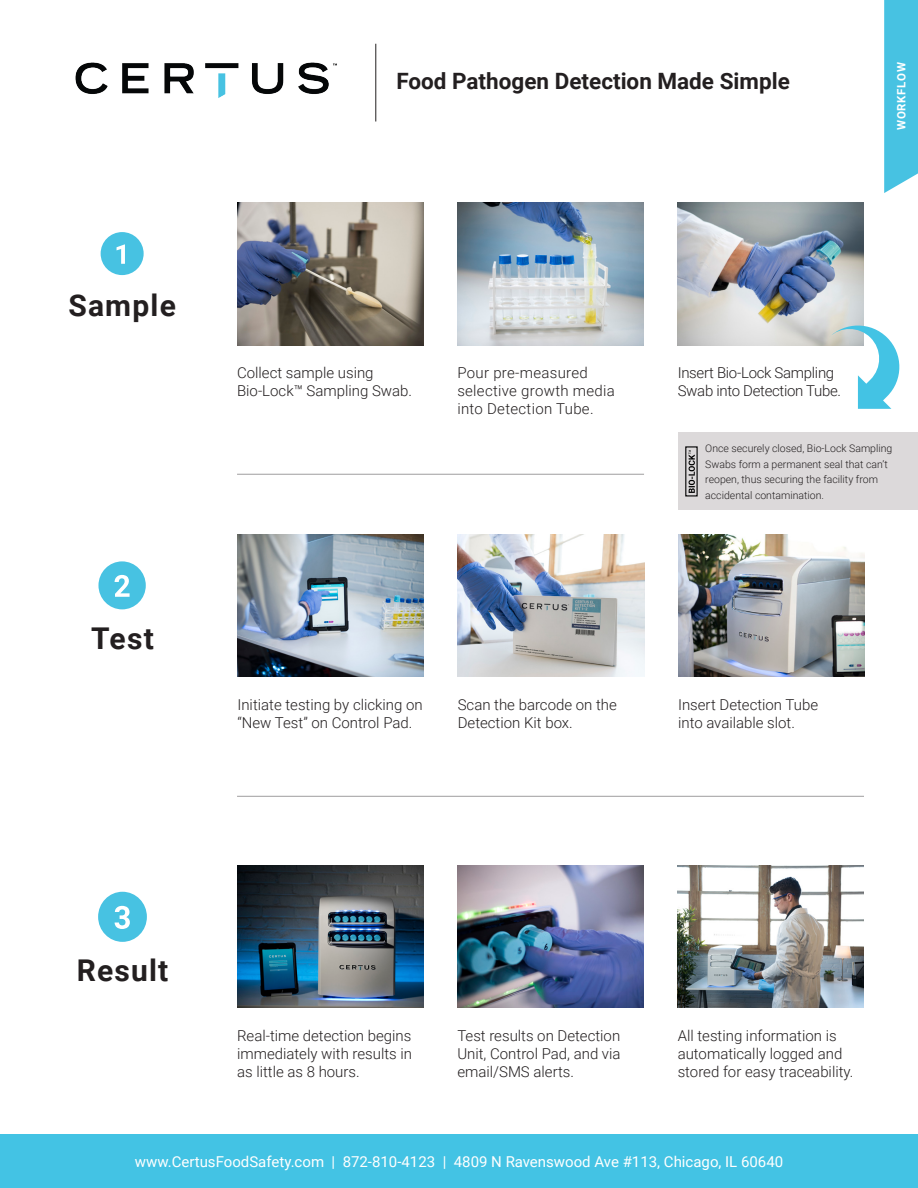
<style>
.page{position:relative;width:918px;height:1188px;background:#fff}
.page>*{position:absolute;margin:0;border:0;box-sizing:border-box;transform-origin:0 0}
.t1{font:700 30px "Roboto";letter-spacing:.04em;color:#231f20}
.t2{font:700 22.5px "Roboto";color:#231f20}
.t3{font:300 15px/18px "Roboto";color:#231f20}
.t4{font:15px "Roboto";color:#fff}
.t5{font:300 15px/18px "Roboto";letter-spacing:.02em;color:#231f20}
.t6{font:300 15px/18px "Roboto";letter-spacing:-.02em;color:#231f20}
.t7{font:700 11.55px "Roboto";letter-spacing:.06em;color:#fff}
.t8{font:300 10.5px/15.6px "Roboto";color:#231f20}
</style>
<div class="page">
<div style="left:678px;top:433px;width:240px;height:77px;background:#dcd9da"></div>
<img style="left:75px;top:62px;width:262px;height:36px">
<div style="left:0;top:1134px;width:918px;height:54px;background:#43c3e4"></div>
<svg style="left:884px;top:0;width:34px;height:193px;background:#51c5e3"></svg>
<hr style="left:376px;top:44px;width:1px;height:77px;background:#231f20">
<div style="left:101px;top:232px;width:43px;height:43px;background:#47c2e2;border-radius:50%"></div>
<svg style="left:117px;top:244px;width:8px;height:20px"></svg>
<div style="left:98px;top:561px;width:48px;height:48px;background:#47c2e2;border-radius:50%"></div>
<svg style="left:115px;top:575px;width:15px;height:22px"></svg>
<div style="left:98px;top:892px;width:49px;height:50px;background:#47c2e2;border-radius:50%"></div>
<svg style="left:115px;top:906px;width:15px;height:23px"></svg>
<img style="left:237px;top:203px;width:186px;height:143px">
<img style="left:237px;top:534px;width:187px;height:143px">
<img style="left:237px;top:865px;width:186px;height:143px">
<img style="left:457px;top:203px;width:187px;height:143px">
<img style="left:458px;top:534px;width:186px;height:143px">
<img style="left:457px;top:865px;width:187px;height:143px">
<img style="left:678px;top:203px;width:186px;height:143px">
<img style="left:678px;top:534px;width:186px;height:143px">
<img style="left:678px;top:865px;width:186px;height:143px">
<svg style="left:829px;top:322px;width:71px;height:87px"></svg>
<hr style="left:237px;top:474px;width:407px;height:1px;background:#9f9d9e">
<hr style="left:237px;top:796px;width:627px;height:1px;background:#9f9d9e">
<div style="left:685px;top:446px;width:13px;height:50px;border:1px solid #000"></div>
<svg style="left:689px;top:450px;width:6px;height:43px"></svg>
<p class="t2" style="left:396px;top:65px;width:395px">Food Pathogen Detection Made Simple</p>
<p class="t7" style="left:893px;top:130px;width:69px;rotate:-90deg">WORKFLOW</p>
<p class="t1" style="left:68px;top:285px;width:109px">Sample</p>
<p class="t1" style="left:91px;top:618px;width:64px">Test</p>
<p class="t3" style="left:237px;top:364px;width:177px">Collect sample using<br>Bio-Lock™ Sampling Swab.</p>
<p class="t5" style="left:457px;top:364px;width:159px">Pour pre-measured selective growth media into Detection Tube.</p>
<p class="t6" style="left:678px;top:364px;width:165px">Insert Bio-Lock Sampling<br>Swab into Detection Tube.</p>
<p class="t8" style="left:705px;top:440px;width:189px">Once securely closed, Bio-Lock Sampling Swabs form a permanent seal that can’t reopen, thus securing the facility from accidental contamination.</p>
<p class="t3" style="left:237px;top:695px;width:187px">Initiate testing by clicking on “New Test” on Control Pad.</p>
<p class="t3" style="left:458px;top:695px;width:161px">Scan the barcode on the</p>
<p class="t3" style="left:458px;top:713px;width:117px">Detection Kit box.</p>
<p class="t3" style="left:678px;top:695px;width:142px">Insert Detection Tube</p>
<p class="t3" style="left:678px;top:713px;width:118px">into available slot.</p>
<p class="t1" style="left:77px;top:949px;width:93px">Result</p>
<p class="t3" style="left:237px;top:1026px;width:176px">Real-time detection begins</p>
<p class="t3" style="left:237px;top:1044px;width:176px">immediately with results in</p>
<p class="t3" style="left:237px;top:1062px;width:124px">as little as 8 hours.</p>
<p class="t3" style="left:457px;top:1026px;width:165px;text-align:justify">Test results on Detection Unit, Control Pad, and via email/SMS alerts.</p>
<p class="t3" style="left:678px;top:1026px;width:161px">All testing information is</p>
<p class="t3" style="left:678px;top:1044px;width:166px">automatically logged and</p>
<p class="t3" style="left:678px;top:1062px;width:177px">stored for easy traceability.</p>
<p class="t4" style="left:135px;top:1151px;width:650px">www.CertusFoodSafety.com | 872-810-4123 | 4809 N Ravenswood Ave #113, Chicago, IL 60640</p>
</div>
